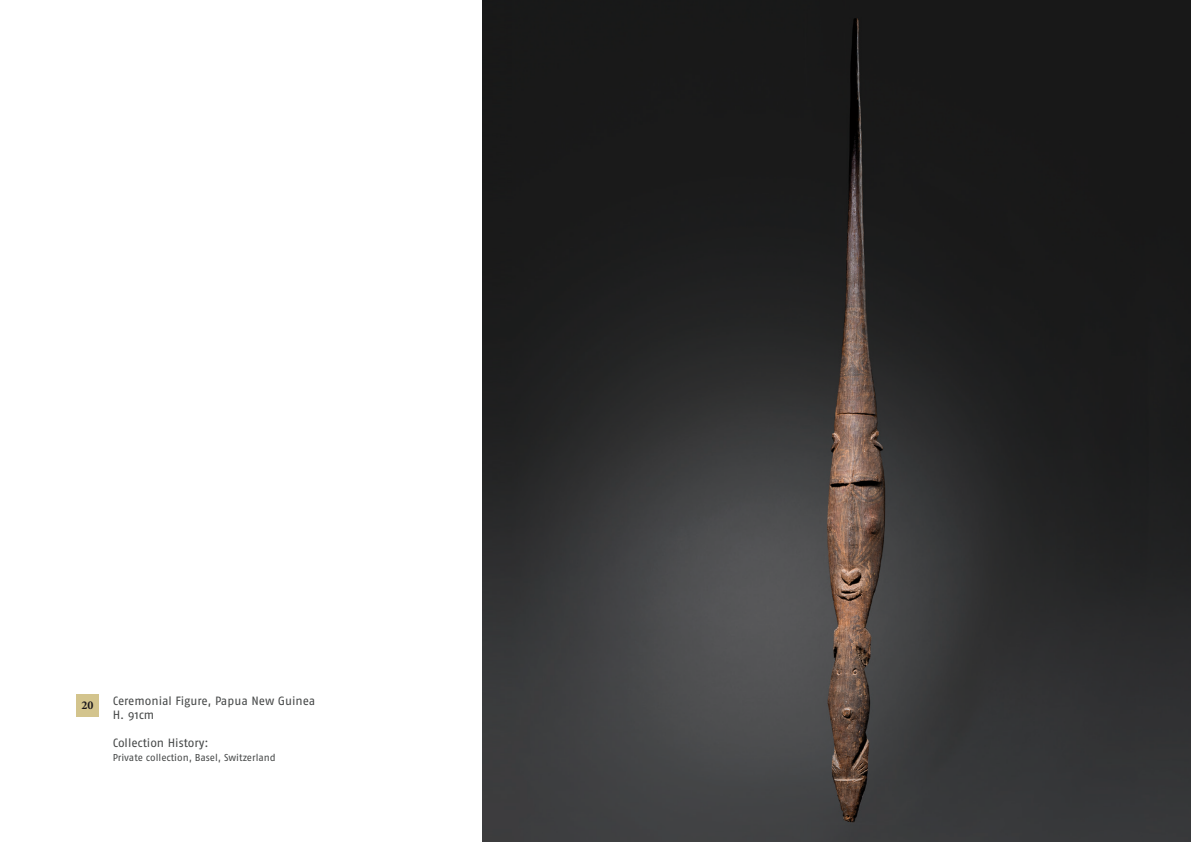
<style>
.page{position:relative;width:1191px;height:842px;background:#fff}
.page>*{position:absolute;margin:0;border:0;box-sizing:border-box;transform-origin:0 0}
.t1{font:12px/14px "Fago OT";color:#464848}
.t2{font:700 12px "Minion Pro";color:#1a171c}
.t3{font:10px "Fago OT";letter-spacing:-.005em;color:#464848}
</style>
<div class="page">
<img style="left:482px;top:0;width:709px;height:842px">
<div style="left:77px;top:694px;width:22px;height:23px;background:#d3c48d"></div>
<p class="t2" style="left:81px;top:697px;width:13px">20</p>
<p class="t1" style="left:113px;top:694px;width:204px">Ceremonial Figure, Papua New Guinea<br>H. 91cm</p>
<p class="t1" style="left:113px;top:736px;width:97px">Collection History:</p>
<p class="t3" style="left:113px;top:751px;width:165px">Private collection, Basel, Switzerland</p>
</div>
